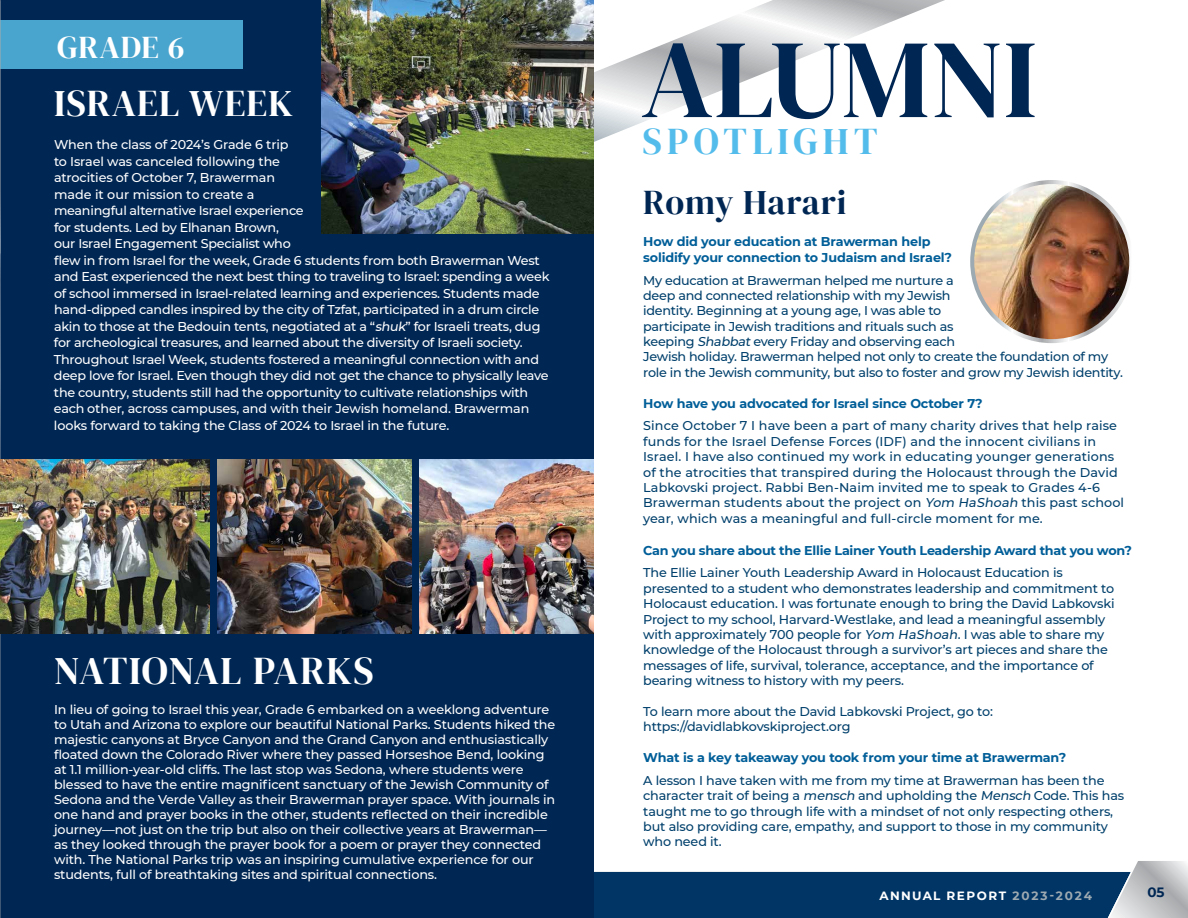
<style>
.page{position:relative;width:1188px;height:918px;background:#fff}
.page>*{position:absolute;margin:0;border:0;box-sizing:border-box;transform-origin:0 0}
.t1{font:111.3px "DM Serif Display";color:#002754}
.t2{font:39px "DM Serif Display";letter-spacing:.025em;color:#fff}
.t3{font:37.5px "DM Serif Display";letter-spacing:.03em;color:#fff}
.t4{font:37.5px "DM Serif Display";letter-spacing:.135em;color:#54bceb}
.t5{font:34.5px "DM Serif Display";letter-spacing:.02em;color:#002754}
.t6{font:31.5px "DM Serif Display";letter-spacing:.025em;color:#fff}
.t7{font:700 13.5px "Montserrat";color:#002754}
.t8{font:500 12.75px/16.5px "Montserrat";letter-spacing:-.015em;color:#fff}
.t9{font:500 12.75px/15.5px "Montserrat";letter-spacing:-.01em;color:#00406c}
.t10{font:500 12.75px/15.3px "Montserrat";letter-spacing:.01em;color:#00406c}
.t11{font:700 12.75px/15.5px "Montserrat";letter-spacing:-.01em;color:#005e98}
.t12{font:700 12px "Montserrat";letter-spacing:.13em;color:#fff}
.s1{font-style:italic}
.s2{color:#9eaab1}
</style>
<div class="page">
<div style="left:594px;top:872px;width:504px;height:46px;background:#003566"></div>
<svg style="left:594px;top:0;width:351px;height:142px"></svg>
<div style="left:0;top:0;width:594px;height:918px;background:#002754"></div>
<div style="left:0;top:20px;width:242px;height:49px;background:#4aa5ce"></div>
<svg style="left:1098px;top:861px;width:90px;height:57px;background:#a3aeb9"></svg>
<img style="left:973px;top:182px;width:155px;height:159px">
<div style="left:970px;top:180px;width:163px;height:163px;border:4px solid #fff;border-radius:50%"></div>
<hr style="left:0;top:0;width:1px;height:918px;background:#fff">
<img style="left:0;top:459px;width:210px;height:175px">
<img style="left:218px;top:459px;width:194px;height:175px">
<img style="left:322px;top:0;width:272px;height:233px">
<img style="left:419px;top:459px;width:175px;height:175px">
<h3 class="t6" style="left:57px;top:29px;width:129px">GRADE 6</h3>
<h3 class="t3" style="left:54px;top:82px;width:241px">ISRAEL WEEK</h3>
<p class="t8" style="left:54px;top:136px;width:497px">When the class of 2024’s Grade 6 trip<br>to Israel was canceled following the<br>atrocities of October 7, Brawerman<br>made it our mission to create a<br>meaningful alternative Israel experience<br>for students. Led by Elhanan Brown,<br>our Israel Engagement Specialist who<br>flew in from Israel for the week, Grade 6 students from both Brawerman West and East experienced the next best thing to traveling to Israel: spending a week of school immersed in Israel-related learning and experiences. Students made hand-dipped candles inspired by the city of Tzfat, participated in a drum circle akin to those at the Bedouin tents, negotiated at a “<span class="s1">shuk</span>” for Israeli treats, dug for archeological treasures, and learned about the diversity of Israeli society.<br>Throughout Israel Week, students fostered a meaningful connection with and deep love for Israel. Even though they did not get the chance to physically leave the country, students still had the opportunity to cultivate relationships with each other, across campuses, and with their Jewish homeland. Brawerman looks forward to taking the Class of 2024 to Israel in the future.</p>
<h2 class="t2" style="left:54px;top:648px;width:321px">NATIONAL PARKS</h2>
<p class="t8" style="left:54px;top:701px;width:503px;line-height:15px">In lieu of going to Israel this year, Grade 6 embarked on a weeklong adventure to Utah and Arizona to explore our beautiful National Parks. Students hiked the majestic canyons at Bryce Canyon and the Grand Canyon and enthusiastically floated down the Colorado River where they passed Horseshoe Bend, looking at 1.1 million-year-old cliffs. The last stop was Sedona, where students were blessed to have the entire magnificent sanctuary of the Jewish Community of Sedona and the Verde Valley as their Brawerman prayer space. With journals in one hand and prayer books in the other, students reflected on their incredible journey—not just on the trip but also on their collective years at Brawerman— as they looked through the prayer book for a poem or prayer they connected with. The National Parks trip was an inspiring cumulative experience for our students, full of breathtaking sites and spiritual connections.</p>
<h1 class="t1" style="left:641px;top:15px;width:398px">ALUMNI</h1>
<h3 class="t4" style="left:643px;top:119px;width:237px">SPOTLIGHT</h3>
<h3 class="t5" style="left:643px;top:183px;width:205px">Romy Harari</h3>
<p class="t11" style="left:643px;top:233px;width:310px">How did your education at Brawerman help solidify your connection to Judaism and Israel?</p>
<p class="t9" style="left:643px;top:272px;width:481px">My education at Brawerman helped me nurture a<br>deep and connected relationship with my Jewish<br>identity. Beginning at a young age, I was able to<br>participate in Jewish traditions and rituals such as<br>keeping <span class="s1">Shabbat</span>every Friday and observing each<br>Jewish holiday. Brawerman helped not only to create the foundation of my role in the Jewish community, but also to foster and grow my Jewish identity.</p>
<p class="t11" style="left:643px;top:395px;width:341px">How have you advocated for Israel since October 7?</p>
<p class="t10" style="left:643px;top:418px;width:482px">Since October 7 I have been a part of many charity drives that help raise funds for the Israel Defense Forces (IDF) and the innocent civilians in Israel. I have also continued my work in educating younger generations of the atrocities that transpired during the Holocaust through the David Labkovski project. Rabbi Ben-Naim invited me to speak to Grades 4-6<br>Brawerman students about the project on <span class="s1">Yom HaShoah</span> this past school year, which was a meaningful and full-circle moment for me.</p>
<p class="t11" style="left:643px;top:542px;width:490px">Can you share about the Ellie Lainer Youth Leadership Award that you won?</p>
<p class="t9" style="left:643px;top:565px;width:473px">The Ellie Lainer Youth Leadership Award in Holocaust Education is presented to a student who demonstrates leadership and commitment to Holocaust education. I was fortunate enough to bring the David Labkovski Project to my school, Harvard-Westlake, and lead a meaningful assembly with approximately 700 people for <span class="s1">Yom HaShoah</span>. I was able to share my knowledge of the Holocaust through a survivor’s art pieces and share the messages of life, survival, tolerance, acceptance, and the importance of bearing witness to history with my peers.</p>
<p class="t9" style="left:643px;top:703px;width:351px">To learn more about the David Labkovski Project, go to: https://davidlabkovskiproject.org</p>
<p class="t11" style="left:643px;top:749px;width:425px">What is a key takeaway you took from your time at Brawerman?</p>
<p class="t9" style="left:643px;top:772px;width:483px">A lesson I have taken with me from my time at Brawerman has been the character trait of being a <span class="s1">mensch</span> and upholding the <span class="s1">Mensch</span> Code. This has taught me to go through life with a mindset of not only respecting others, but also providing care, empathy, and support to those in my community who need it.</p>
<p class="t12" style="left:880px;top:887px;width:214px">ANNUAL REPORT <span class="s2">2023-2024</span></p>
<p class="t7" style="left:1147px;top:882px;width:19px">05</p>
</div>
